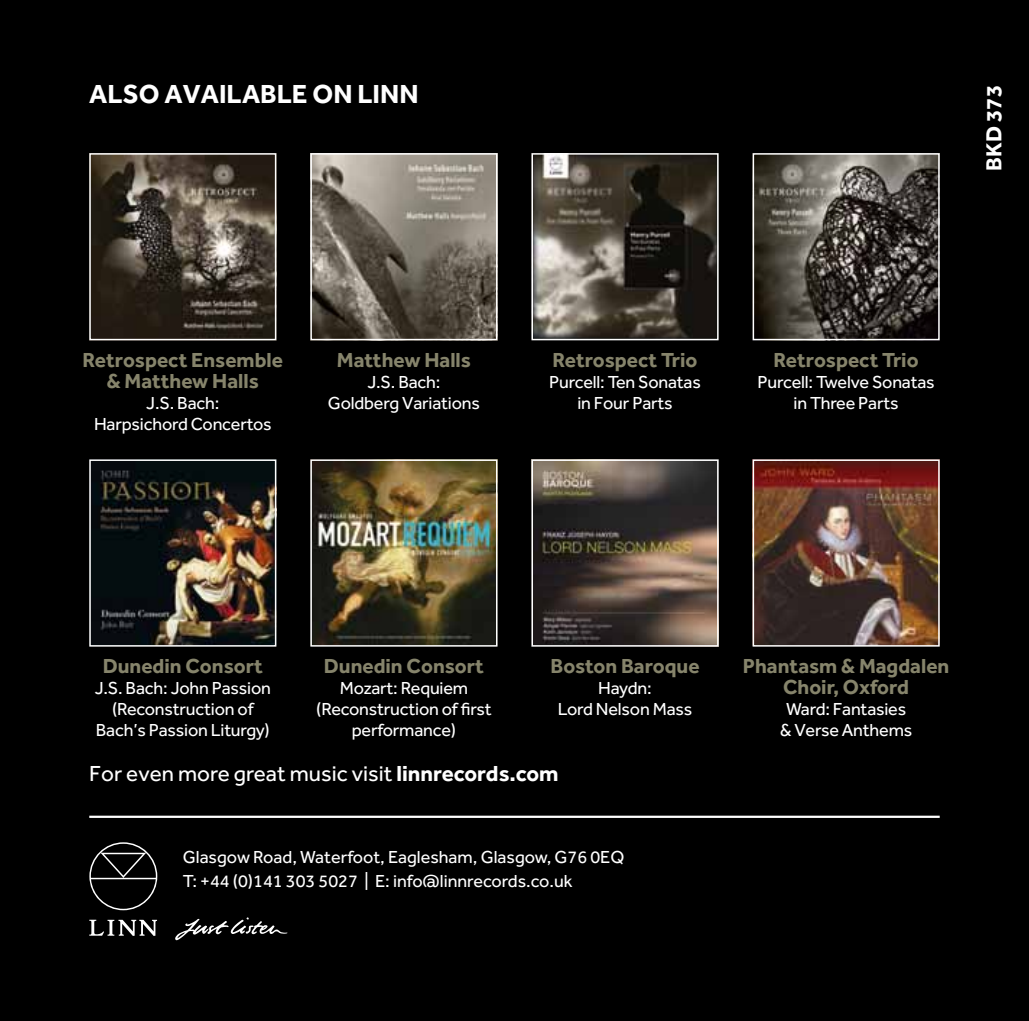
<style>
.page{position:relative;width:1029px;height:1021px;background:#fff}
.page>*{position:absolute;margin:0;border:0;box-sizing:border-box;transform-origin:0 0}
.t1{font:700 27px "Effra";color:#fff}
.t2{font:22.5px "Effra";color:#fff}
.t3{font:700 22.5px "Effra";color:#fff}
.t4{font:700 21px/21px "Effra";color:#86846b;text-align:center}
.t5{font:18px/21px "Effra";letter-spacing:-.01em;color:#fff;text-align:center}
.s1{font-weight:700}
</style>
<div class="page">
<div style="left:0;top:0;width:1029px;height:1020px;background:#000"></div>
<svg style="left:89px;top:842px;width:68px;height:93px"></svg>
<svg style="left:175px;top:917px;width:113px;height:23px"></svg>
<hr style="left:89px;top:815px;width:851px;height:3px;background:#fff">
<img style="left:92px;top:156px;width:181px;height:181px">
<div style="left:89px;top:153px;width:187px;height:187px;border:2px solid #fff"></div>
<img style="left:92px;top:462px;width:181px;height:181px">
<div style="left:89px;top:459px;width:187px;height:187px;border:2px solid #fff"></div>
<img style="left:313px;top:156px;width:181px;height:181px">
<div style="left:310px;top:153px;width:187px;height:187px;border:2px solid #fff"></div>
<img style="left:313px;top:462px;width:181px;height:181px">
<div style="left:310px;top:459px;width:187px;height:187px;border:2px solid #fff"></div>
<img style="left:534px;top:156px;width:182px;height:181px">
<div style="left:531px;top:153px;width:188px;height:187px;border:2px solid #fff"></div>
<img style="left:534px;top:462px;width:182px;height:181px">
<div style="left:531px;top:459px;width:188px;height:187px;border:2px solid #fff"></div>
<img style="left:756px;top:156px;width:181px;height:181px">
<div style="left:753px;top:153px;width:187px;height:187px;border:2px solid #fff"></div>
<img style="left:756px;top:462px;width:181px;height:181px">
<div style="left:753px;top:459px;width:187px;height:187px;border:2px solid #fff"></div>
<h1 class="t1" style="left:89px;top:78px;width:36px">Also</h1>
<h1 class="t1" style="left:165px;top:78px;width:17px">available</h1>
<h1 class="t1" style="left:313px;top:78px;width:108px">on Linn</h1>
<p class="t3" style="left:980px;top:171px;width:87px;rotate:-90deg">BKD 373</p>
<p class="t4" style="left:83px;top:349px;width:202px">Retrospect Ensemble &amp; Matthew Halls</p>
<p class="t5" style="left:94px;top:392px;width:179px">J.S. Bach:<br>Harpsichord Concertos</p>
<p class="t4" style="left:337px;top:349px;width:136px">Matthew Halls</p>
<p class="t5" style="left:328px;top:371px;width:153px">J.S. Bach:<br>Goldberg Variations</p>
<p class="t4" style="left:553px;top:349px;width:147px">Retrospect Trio</p>
<p class="t5" style="left:549px;top:371px;width:153px">Purcell: Ten Sonatas in Four Parts</p>
<p class="t4" style="left:774px;top:349px;width:147px">Retrospect Trio</p>
<p class="t5" style="left:758px;top:371px;width:179px">Purcell: Twelve Sonatas in Three Parts</p>
<p class="t4" style="left:103px;top:655px;width:162px">Dunedin Consort</p>
<p class="t5" style="left:95px;top:677px;width:178px">J.S. Bach: John Passion (Reconstruction of<br>Bach’s Passion Liturgy)</p>
<p class="t4" style="left:324px;top:655px;width:162px">Dunedin Consort</p>
<p class="t5" style="left:316px;top:677px;width:177px">Mozart: Requiem (Reconstruction of first performance)</p>
<p class="t4" style="left:550px;top:655px;width:151px">Boston Baroque</p>
<p class="t5" style="left:558px;top:677px;width:136px">Haydn:<br>Lord Nelson Mass</p>
<p class="t2" style="left:89px;top:760px;width:471px">For even more great music visit <span class="s1">linnrecords.com</span></p>
<p class="t5" style="left:183px;top:844px;width:443px;line-height:24px;text-align:left">Glasgow Road, Waterfoot, Eaglesham, Glasgow, G76 0EQ<br>T: +44 (0)141 303 5027 | E: info@linnrecords.co.uk</p>
<p class="t4" style="left:743px;top:655px;width:208px">Phantasm &amp; Magdalen<br>Choir, Oxford</p>
<p class="t5" style="left:780px;top:698px;width:134px">Ward: Fantasies &amp; Verse Anthems</p>
</div>
